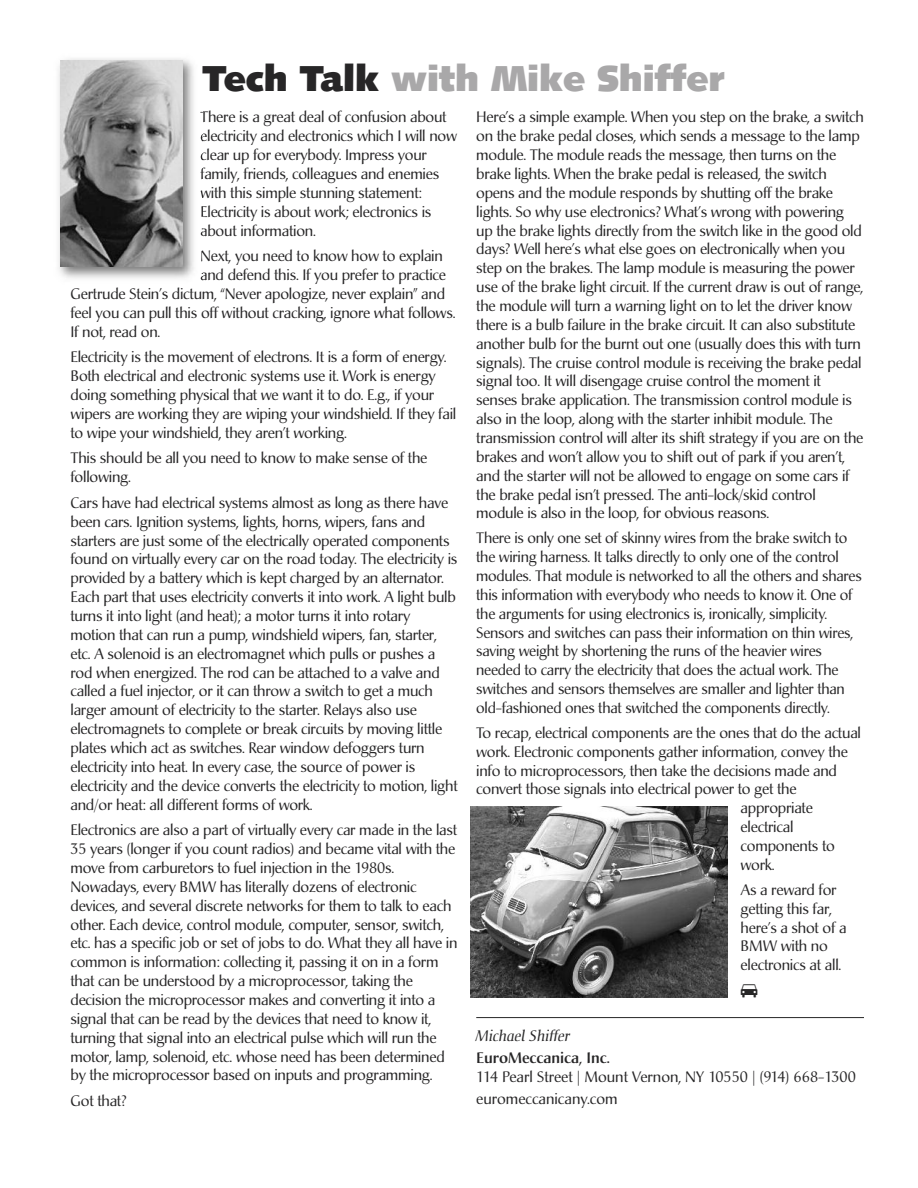
<style>
.page{position:relative;width:918px;height:1188px;background:#fff}
.page>*{position:absolute;margin:0;border:0;box-sizing:border-box;transform-origin:0 0}
.t1{font:900 36px "Syntax";color:#a9a8a9}
.t2{font:15px/18.9px "Christiana";letter-spacing:-.015em;color:#272627}
.t3{font:500 15px "Christiana";color:#272627}
.t4{font:italic 15px "Christiana";color:#272627}
.s1{color:#272627}
</style>
<div class="page">
<hr style="left:476px;top:1017px;width:388px;height:1px;background:#272627">
<img style="left:58px;top:58px;width:143px;height:221px">
<svg style="left:200px;top:167px;width:2px;height:13px"></svg>
<svg style="left:201px;top:250px;width:1px;height:12px"></svg>
<img style="left:61px;top:61px;width:121px;height:205px">
<img style="left:471px;top:806px;width:256px;height:192px">
<h1 class="t1" style="left:202px;top:64px;width:524px"><span class="s1">Tech Talk</span> with Mike Shiffer</h1>
<p class="t2" style="left:200px;top:109px;width:258px">There is a great deal of confusion about electricity and electronics which I will now clear up for everybody. Impress your family, friends, colleagues and enemies with this simple stunning statement:<br>Electricity is about work; electronics is about information.</p>
<p class="t2" style="left:200px;top:248px;width:244px">Next, you need to know how to explain</p>
<p class="t2" style="left:200px;top:267px;width:247px">and defend this. If you prefer to practice</p>
<p class="t2" style="left:70px;top:286px;width:376px">Gertrude Stein’s dictum, “Never apologize, never explain” and</p>
<p class="t2" style="left:70px;top:305px;width:386px">feel you can pull this off without cracking, ignore what follows.</p>
<p class="t2" style="left:70px;top:324px;width:91px">If not, read on.</p>
<p class="t2" style="left:70px;top:349px;width:387px">Electricity is the movement of electrons. It is a form of energy.<br>Both electrical and electronic systems use it. Work is energy doing something physical that we want it to do. E.g., if your wipers are working they are wiping your windshield. If they fail to wipe your windshield, they aren’t working.</p>
<p class="t2" style="left:70px;top:450px;width:358px">This should be all you need to know to make sense of the following.</p>
<p class="t2" style="left:70px;top:495px;width:389px">Cars have had electrical systems almost as long as there have been cars. Ignition systems, lights, horns, wipers, fans and starters are just some of the electrically operated components found on virtually every car on the road today. The electricity is provided by a battery which is kept charged by an alternator.<br>Each part that uses electricity converts it into work. A light bulb turns it into light (and heat); a motor turns it into rotary motion that can run a pump, windshield wipers, fan, starter, etc. A solenoid is an electromagnet which pulls or pushes a rod when energized. The rod can be attached to a valve and called a fuel injector, or it can throw a switch to get a much larger amount of electricity to the starter. Relays also use electromagnets to complete or break circuits by moving little plates which act as switches. Rear window defoggers turn electricity into heat. In every case, the source of power is electricity and the device converts the electricity to motion, light and/or heat: all different forms of work.</p>
<p class="t2" style="left:70px;top:822px;width:389px">Electronics are also a part of virtually every car made in the last 35 years (longer if you count radios) and became vital with the move from carburetors to fuel injection in the 1980s.<br>Nowadays, every BMW has literally dozens of electronic devices, and several discrete networks for them to talk to each other. Each device, control module, computer, sensor, switch, etc. has a specific job or set of jobs to do. What they all have in common is information: collecting it, passing it on in a form that can be understood by a microprocessor, taking the decision the microprocessor makes and converting it into a signal that can be read by the devices that need to know it, turning that signal into an electrical pulse which will run the motor, lamp, solenoid, etc. whose need has been determined by the microprocessor based on inputs and programming.</p>
<p class="t2" style="left:70px;top:1093px;width:58px">Got that?</p>
<p class="t2" style="left:476px;top:109px;width:389px">Here’s a simple example. When you step on the brake, a switch on the brake pedal closes, which sends a message to the lamp module. The module reads the message, then turns on the brake lights. When the brake pedal is released, the switch opens and the module responds by shutting off the brake lights. So why use electronics? What’s wrong with powering up the brake lights directly from the switch like in the good old days? Well here’s what else goes on electronically when you step on the brakes. The lamp module is measuring the power use of the brake light circuit. If the current draw is out of range, the module will turn a warning light on to let the driver know there is a bulb failure in the brake circuit. It can also substitute another bulb for the burnt out one (usually does this with turn signals). The cruise control module is receiving the brake pedal signal too. It will disengage cruise control the moment it senses brake application. The transmission control module is also in the loop, along with the starter inhibit module. The transmission control will alter its shift strategy if you are on the brakes and won’t allow you to shift out of park if you aren’t, and the starter will not be allowed to engage on some cars if the brake pedal isn’t pressed. The anti-lock/skid control module is also in the loop, for obvious reasons.</p>
<p class="t2" style="left:476px;top:530px;width:387px">There is only one set of skinny wires from the brake switch to the wiring harness. It talks directly to only one of the control modules. That module is networked to all the others and shares this information with everybody who needs to know it. One of the arguments for using electronics is, ironically, simplicity.<br>Sensors and switches can pass their information on thin wires, saving weight by shortening the runs of the heavier wires needed to carry the electricity that does the actual work. The switches and sensors themselves are smaller and lighter than old-fashioned ones that switched the components directly.</p>
<p class="t2" style="left:476px;top:725px;width:386px">To recap, electrical components are the ones that do the actual</p>
<p class="t2" style="left:476px;top:744px;width:373px">work. Electronic components gather information, convey the</p>
<p class="t2" style="left:476px;top:763px;width:362px">info to microprocessors, then take the decisions made and</p>
<p class="t2" style="left:476px;top:781px;width:322px">convert those signals into electrical power to get the</p>
<p class="t2" style="left:741px;top:800px;width:74px">appropriate</p>
<p class="t2" style="left:741px;top:819px;width:54px">electrical</p>
<p class="t2" style="left:741px;top:838px;width:96px">components to</p>
<p class="t2" style="left:741px;top:857px;width:36px">work.</p>
<p class="t2" style="left:741px;top:882px;width:107px">As a reward for getting this far, here’s a shot of a<br>BMW with no electronics at all.</p>
<p class="t4" style="left:476px;top:1030px;width:96px">Michael Shiffer</p>
<p class="t3" style="left:476px;top:1052px;width:135px">EuroMeccanica, Inc.</p>
<p class="t2" style="left:476px;top:1068px;width:381px;line-height:22px">114 Pearl Street | Mount Vernon, NY 10550 | (914) 668-1300 euromeccanicany.com</p>
</div>
